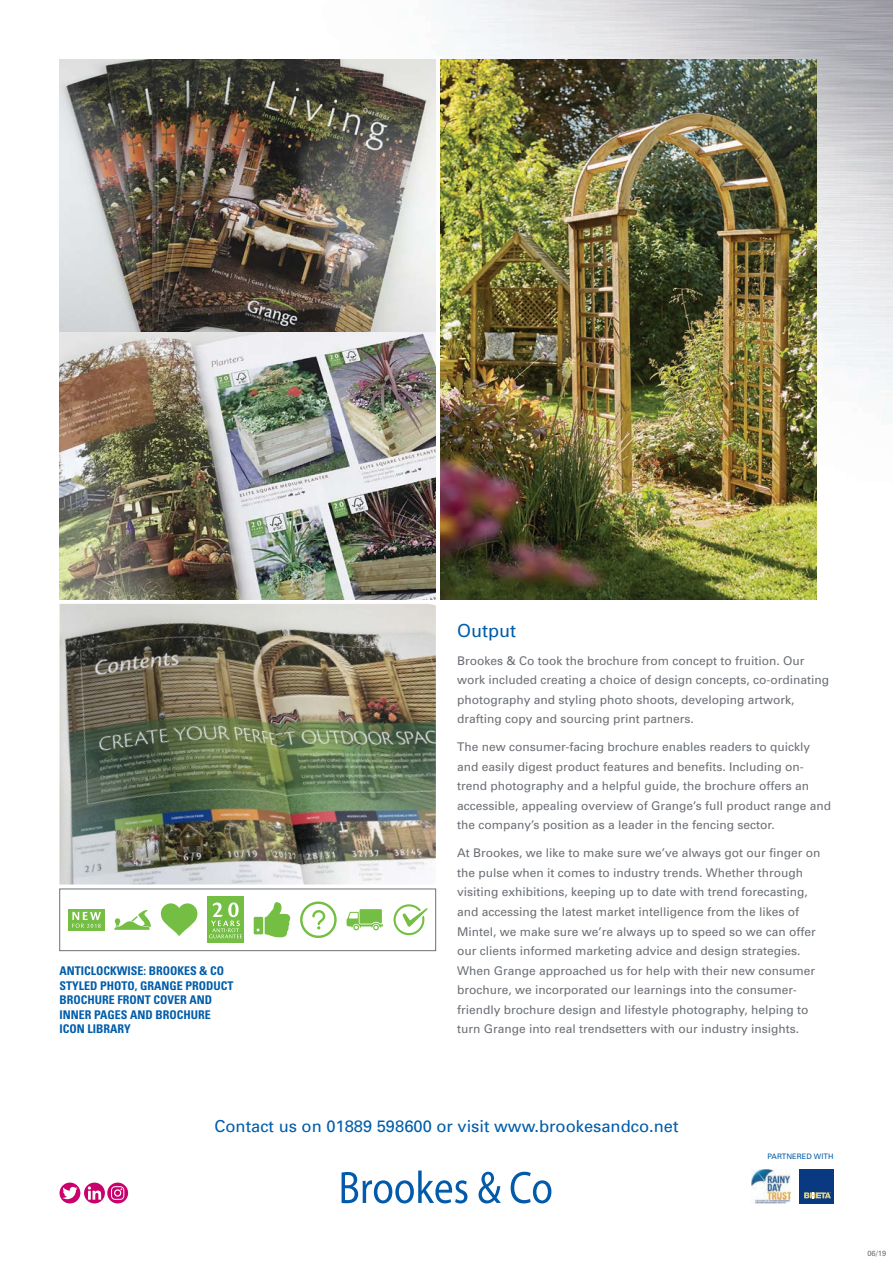
<style>
.page{position:relative;width:893px;height:1263px;background:#fff}
.page>*{position:absolute;margin:0;border:0;box-sizing:border-box;transform-origin:0 0}
.t1{font:18px "Univers";color:#015dab}
.t2{font:16.5px "Univers";color:#015dab}
.t3{font:12px/19.5px "Univers";color:#6c7075}
.t4{font:700 condensed 12px/14.4px "Univers";color:#015dab}
.t5{font:7.5px "Univers";color:#015dab}
.t6{font:7.5px "Univers";color:#6c7075}
</style>
<div class="page">
<div style="left:60px;top:889px;width:376px;height:62px;border:1px solid #6c7075"></div>
<img style="left:237px;top:0;width:656px;height:600px">
<img style="left:60px;top:60px;width:376px;height:540px">
<svg style="left:342px;top:1170px;width:125px;height:33px"></svg>
<svg style="left:478px;top:1172px;width:23px;height:31px"></svg>
<svg style="left:511px;top:1172px;width:40px;height:31px"></svg>
<div style="left:60px;top:1182px;width:20px;height:21px;background:#ca016c;border-radius:50%"></div>
<svg style="left:62px;top:1187px;width:16px;height:12px"></svg>
<svg style="left:84px;top:1182px;width:21px;height:21px"></svg>
<svg style="left:88px;top:1186px;width:13px;height:14px"></svg>
<svg style="left:107px;top:1182px;width:21px;height:21px"></svg>
<svg style="left:111px;top:1186px;width:13px;height:14px"></svg>
<div style="left:799px;top:1169px;width:34px;height:34px;background:#083981"></div>
<svg style="left:804px;top:1192px;width:27px;height:6px"></svg>
<img style="left:752px;top:1169px;width:39px;height:34px">
<img style="left:440px;top:60px;width:376px;height:540px">
<img style="left:60px;top:604px;width:376px;height:280px">
<div style="left:207px;top:896px;width:37px;height:47px;background:#74bf43"></div>
<svg style="left:209px;top:902px;width:33px;height:36px"></svg>
<svg style="left:346px;top:909px;width:37px;height:21px"></svg>
<div style="left:68px;top:909px;width:37px;height:22px;background:#74bf43"></div>
<svg style="left:72px;top:912px;width:29px;height:16px"></svg>
<svg style="left:161px;top:903px;width:36px;height:33px"></svg>
<svg style="left:114px;top:910px;width:37px;height:20px"></svg>
<svg style="left:254px;top:902px;width:36px;height:35px"></svg>
<svg style="left:300px;top:901px;width:37px;height:37px"></svg>
<div style="left:394px;top:904px;width:30px;height:31px;border:2px solid #74bf43;border-radius:50%"></div>
<svg style="left:401px;top:906px;width:27px;height:22px"></svg>
<p class="t4" style="left:60px;top:964px;width:176px">ANTICLOCKWISE: BROOKES &amp; CO<br>STYLED PHOTO, GRANGE PRODUCT<br>BROCHURE FRONT COVER AND<br>INNER PAGES AND BROCHURE<br>ICON LIBRARY</p>
<h1 class="t1" style="left:457px;top:619px;width:60px">Output</h1>
<p class="t3" style="left:457px;top:651px;width:374px">Brookes &amp; Co took the brochure from concept to fruition. Our work included creating a choice of design concepts, co-ordinating photography and styling photo shoots, developing artwork, drafting copy and sourcing print partners.</p>
<p class="t3" style="left:457px;top:737px;width:375px">The new consumer-facing brochure enables readers to quickly and easily digest product features and benefits. Including on&shy;trend photography and a helpful guide, the brochure offers an accessible, appealing overview of Grange’s full product range and the company’s position as a leader in the fencing sector.</p>
<p class="t3" style="left:457px;top:843px;width:365px">At Brookes, we like to make sure we’ve always got our finger on the pulse when it comes to industry trends. Whether through visiting exhibitions, keeping up to date with trend forecasting, and accessing the latest market intelligence from the likes of Mintel, we make sure we’re always up to speed so we can offer our clients informed marketing advice and design strategies.<br>When Grange approached us for help with their new consumer brochure, we incorporated our learnings into the consumer&shy;friendly brochure design and lifestyle photography, helping to turn Grange into real trendsetters with our industry insights.</p>
<h2 class="t2" style="left:214px;top:1115px;width:465px">Contact us on 01889 598600 or visit www.brookesandco.net</h2>
<p class="t5" style="left:767px;top:1152px;width:67px">PARTNERED WITH</p>
<p class="t6" style="left:867px;top:1249px;width:20px">06/19</p>
</div>
